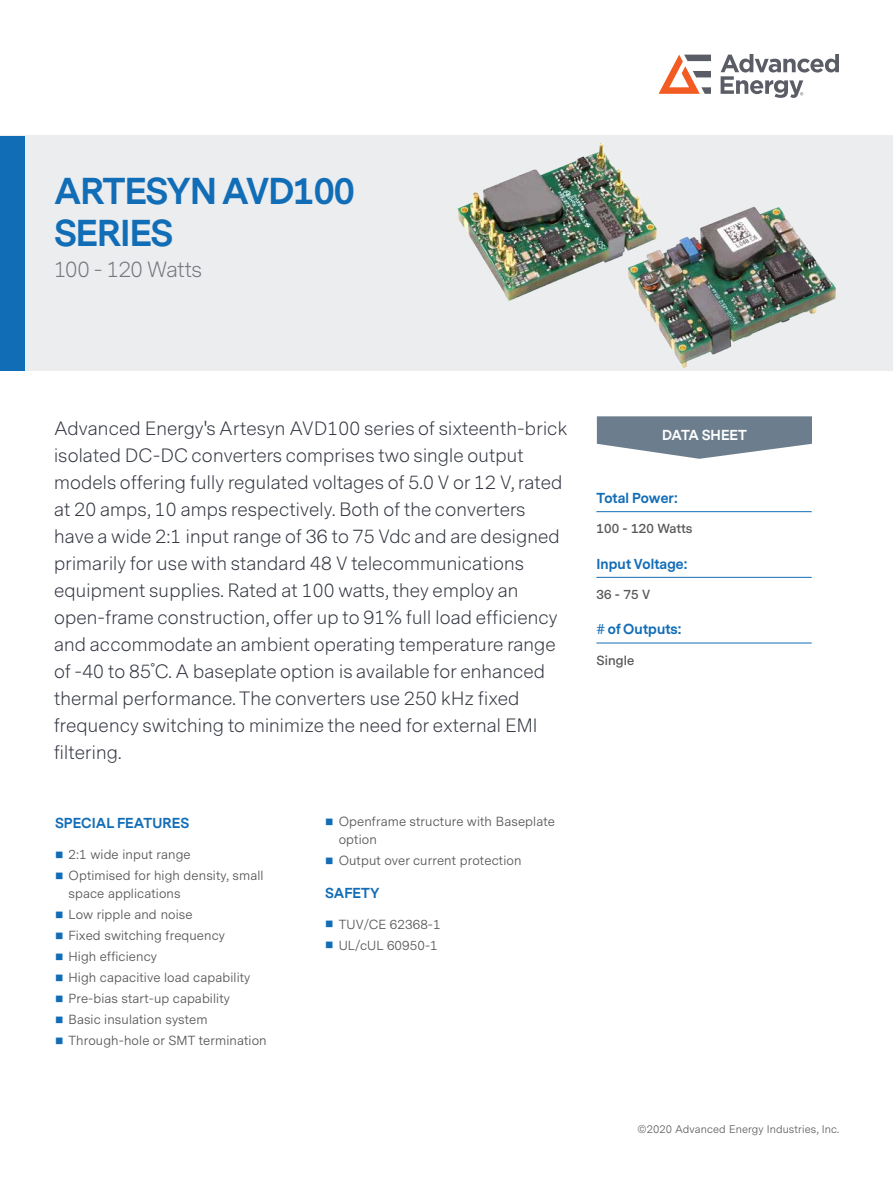
<style>
.page{position:relative;width:893px;height:1188px;background:#fff}
.page>*{position:absolute;margin:0;border:0;box-sizing:border-box;transform-origin:0 0}
.t1{font:700 34.95px/41.8px "Messina Sans";letter-spacing:-.025em;color:#126db7}
.t2{font:300 20.55px "Messina Sans";letter-spacing:-.02em;color:#75767f}
.t3{font:300 18px/27px "Messina Sans";letter-spacing:.01em;color:#323640}
.t4{font:700 13.5px "Messina Sans";letter-spacing:.01em;color:#126db7}
.t5{font:700 13.5px "Messina Sans";color:#fff}
.t6{font:13.2px/18px "Messina Sans";letter-spacing:.01em;color:#57585a}
.t7{font:600 13.2px "Messina Sans";letter-spacing:.01em;color:#57585a}
.t8{font:11.1px "Messina Sans";letter-spacing:.01em;color:#636366}
.s1{color:#126db7}
</style>
<div class="page">
<div style="left:0;top:136px;width:893px;height:235px;background:#ebedef"></div>
<div style="left:0;top:136px;width:24px;height:235px;background:#126db7"></div>
<svg style="left:597px;top:416px;width:215px;height:43px"></svg>
<hr style="left:596px;top:511px;width:216px;height:1px;background:#126db7">
<hr style="left:596px;top:577px;width:216px;height:1px;background:#126db7">
<hr style="left:596px;top:643px;width:216px;height:1px;background:#126db7">
<img style="left:442px;top:135px;width:418px;height:233px">
<svg style="left:658px;top:55px;width:53px;height:39px"></svg>
<svg style="left:721px;top:54px;width:118px;height:44px"></svg>
<h1 class="t1" style="left:54px;top:171px;width:302px">ARTESYN AVD100<br>SERIES</h1>
<p class="t2" style="left:54px;top:256px;width:150px">100 - 120 Watts</p>
<p class="t3" style="left:54px;top:415px;width:515px">Advanced Energy's Artesyn AVD100 series of sixteenth-brick</p>
<p class="t5" style="left:662px;top:425px;width:86px">DATA SHEET</p>
<p class="t3" style="left:54px;top:442px;width:510px">isolated DC-DC converters comprises two single output models offering fully regulated voltages of 5.0 V or 12 V, rated at 20 amps, 10 amps respectively. Both of the converters have a wide 2:1 input range of 36 to 75 Vdc and are designed primarily for use with standard 48 V telecommunications equipment supplies. Rated at 100 watts, they employ an open-frame construction, offer up to 91% full load efficiency and accommodate an ambient operating temperature range of -40 to 85˚C. A baseplate option is available for enhanced thermal performance. The converters use 250 kHz fixed frequency switching to minimize the need for external EMI filtering.</p>
<p class="t4" style="left:596px;top:488px;width:83px">Total Power:</p>
<p class="t7" style="left:596px;top:521px;width:98px">100 - 120 Watts</p>
<p class="t4" style="left:596px;top:554px;width:92px">Input Voltage:</p>
<p class="t7" style="left:596px;top:587px;width:55px">36 - 75 V</p>
<p class="t4" style="left:596px;top:620px;width:86px"># of Outputs:</p>
<p class="t7" style="left:596px;top:652px;width:39px">Single</p>
<p class="t4" style="left:55px;top:813px;width:136px">SPECIAL FEATURES</p>
<p class="t6" style="left:55px;top:846px;width:137px"><span class="s1">■</span> 2:1 wide input range</p>
<p class="t6" style="left:69px;top:867px;width:196px;text-indent:-14px"><span class="s1">■</span> Optimised for high density, small space applications</p>
<p class="t6" style="left:55px;top:906px;width:139px"><span class="s1">■</span> Low ripple and noise</p>
<p class="t6" style="left:55px;top:927px;width:172px"><span class="s1">■</span> Fixed switching frequency</p>
<p class="t6" style="left:55px;top:948px;width:104px"><span class="s1">■</span> High efficiency</p>
<p class="t6" style="left:55px;top:969px;width:197px"><span class="s1">■</span> High capacitive load capability</p>
<p class="t6" style="left:55px;top:990px;width:176px"><span class="s1">■</span> Pre-bias start-up capability</p>
<p class="t6" style="left:55px;top:1011px;width:154px"><span class="s1">■</span> Basic insulation system</p>
<p class="t6" style="left:55px;top:1032px;width:213px"><span class="s1">■</span> Through-hole or SMT termination</p>
<p class="t6" style="left:339px;top:813px;width:218px;text-indent:-14px"><span class="s1">■</span> Openframe structure with Baseplate option</p>
<p class="t6" style="left:325px;top:852px;width:198px"><span class="s1">■</span> Output over current protection</p>
<p class="t4" style="left:325px;top:883px;width:56px">SAFETY</p>
<p class="t6" style="left:325px;top:915px;width:117px"><span class="s1">■</span> TUV/CE 62368-1</p>
<p class="t6" style="left:325px;top:936px;width:114px"><span class="s1">■</span> UL/cUL 60950-1</p>
<p class="t8" style="left:637px;top:1122px;width:203px">©2020 Advanced Energy Industries, Inc.</p>
</div>
